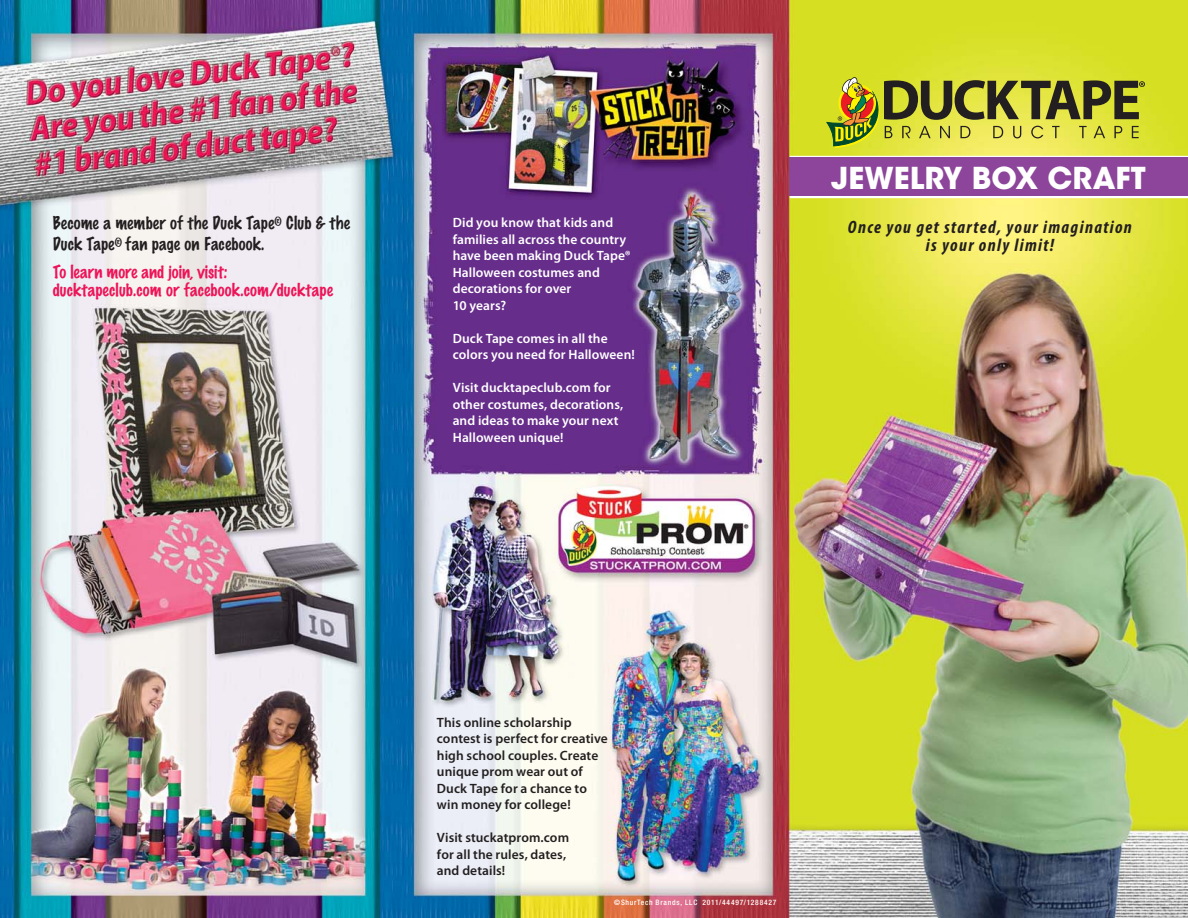
<style>
.page{position:relative;width:1188px;height:918px;background:#fff}
.page>*{position:absolute;margin:0;border:0;box-sizing:border-box;transform-origin:0 0}
.t1{font:700 30px "ITC Avant Garde Std";color:#fff}
.t2{font:italic 700 condensed 18px/18px "Myriad Pro";letter-spacing:.075em;color:#231f20;text-align:center}
.t3{font:100 16.5px/18px "Marker Felt";letter-spacing:.005em;color:#ed1458}
.t4{font:100 16.5px/21px "Marker Felt";letter-spacing:.01em;color:#231f20}
.t5{font:600 13.5px/16.5px "Myriad Pro";letter-spacing:.005em;color:#fff}
.t6{font:600 13.5px/16.5px "Myriad Pro";letter-spacing:.005em;color:#231f20}
.t7{font:500 condensed 7.5px "Helvetica Neue LT Std";letter-spacing:.1em;color:#fff}
</style>
<div class="page">
<img style="left:0;top:0;width:1188px;height:918px">
<svg style="left:790px;top:156px;width:398px;height:42px"></svg>
<div style="left:790px;top:158px;width:398px;height:38px;background:#8c459a"></div>
<svg style="left:825px;top:62px;width:320px;height:87px;background:#b4b334"></svg>
<p class="t4" style="left:53px;top:213px;width:299px">Become a member of the Duck Tape<sup>®</sup> Club &amp; the<br>Duck Tape<sup>®</sup> fan page on Facebook.</p>
<p class="t3" style="left:53px;top:264px;width:282px">To learn more and join, visit: ducktapeclub.com or facebook.com/ducktape</p>
<p class="t5" style="left:453px;top:216px;width:180px">Did you know that kids and families all across the country have been making Duck Tape®<br>Halloween costumes and decorations for over<br>10 years?</p>
<p class="t5" style="left:453px;top:332px;width:184px">Duck Tape comes in all the colors you need for Halloween!</p>
<p class="t5" style="left:453px;top:381px;width:172px">Visit ducktapeclub.com for other costumes, decorations, and ideas to make your next<br>Halloween unique!</p>
<p class="t1" style="left:831px;top:161px;width:316px">JEWELRY BOX CRAFT</p>
<p class="t2" style="left:848px;top:219px;width:285px">Once you get started, your imagination is your only limit!</p>
<p class="t6" style="left:437px;top:715px;width:172px">This online scholarship contest is perfect for creative high school couples. Create unique prom wear out of<br>Duck Tape for a chance to win money for college!</p>
<p class="t6" style="left:437px;top:831px;width:134px">Visit stuckatprom.com for all the rules, dates, and details!</p>
<p class="t7" style="left:614px;top:898px;width:164px">©ShurTech Brands, LLC 2011/44497/1288427</p>
</div>
